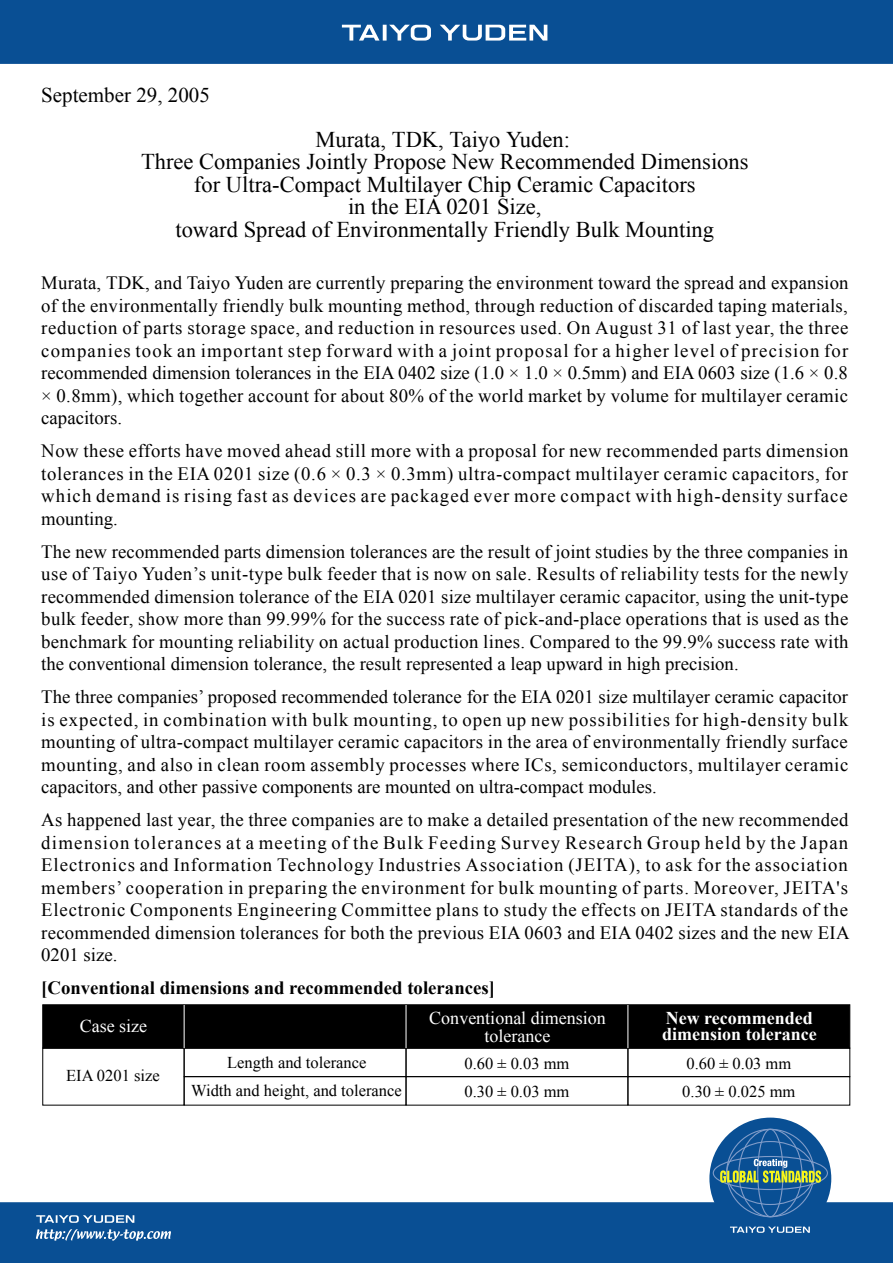
<style>
.page{position:relative;width:893px;height:1263px;background:#fff}
.page>*{position:absolute;margin:0;border:0;box-sizing:border-box;transform-origin:0 0}
.t1{font:22.5px/22.5px "Times New Roman";color:#000;text-align:center}
.t2{font:21px "Times New Roman";color:#000}
.t3{font:18.75px/22.5px "Times New Roman";color:#000;text-align:justify}
.t4{font:700 18.75px "Times New Roman";color:#000}
.t5{font:18px/17.9px "Times New Roman";color:#fff;text-align:center}
.t6{font:700 18px/16.5px "Times New Roman";color:#fff}
.t7{font:16.5px/28.5px "Times New Roman";color:#000}
</style>
<div class="page">
<div style="left:42px;top:1048px;width:142px;height:57px;border:1px solid #000"></div>
<div style="left:184px;top:1048px;width:222px;height:29px;border:1px solid #000"></div>
<div style="left:184px;top:1076px;width:222px;height:29px;border:1px solid #000"></div>
<div style="left:406px;top:1048px;width:222px;height:29px;border:1px solid #000"></div>
<div style="left:406px;top:1076px;width:222px;height:29px;border:1px solid #000"></div>
<div style="left:627px;top:1048px;width:223px;height:29px;border:1px solid #000"></div>
<div style="left:43px;top:1005px;width:141px;height:43px;background:#000"></div>
<div style="left:42px;top:1004px;width:142px;height:44px;border:1px solid #000"></div>
<div style="left:184px;top:1005px;width:222px;height:43px;background:#000"></div>
<div style="left:184px;top:1004px;width:222px;height:44px;border:1px solid #000"></div>
<div style="left:406px;top:1005px;width:222px;height:43px;background:#000"></div>
<div style="left:406px;top:1004px;width:222px;height:44px;border:1px solid #000"></div>
<div style="left:628px;top:1005px;width:222px;height:43px;background:#000"></div>
<div style="left:627px;top:1004px;width:223px;height:44px;border:1px solid #000"></div>
<div style="left:627px;top:1076px;width:223px;height:29px;border:1px solid #000"></div>
<svg style="left:183px;top:1004px;width:2px;height:45px"></svg>
<svg style="left:405px;top:1004px;width:2px;height:45px"></svg>
<svg style="left:627px;top:1004px;width:2px;height:45px"></svg>
<div style="left:0;top:1202px;width:893px;height:61px;background:#094f94"></div>
<svg style="left:709px;top:1117px;width:122px;height:116px"></svg>
<div style="left:0;top:0;width:893px;height:64px;background:#094f94"></div>
<svg style="left:342px;top:25px;width:37px;height:16px"></svg>
<svg style="left:383px;top:25px;width:4px;height:16px"></svg>
<svg style="left:389px;top:25px;width:42px;height:16px"></svg>
<svg style="left:440px;top:25px;width:107px;height:16px"></svg>
<svg style="left:36px;top:1215px;width:98px;height:8px"></svg>
<svg style="left:36px;top:1229px;width:135px;height:12px"></svg>
<p class="t2" style="left:41px;top:82px;width:170px">September 29, 2005</p>
<p class="t1" style="left:141px;top:128px;width:609px">Murata, TDK, Taiyo Yuden:<br>Three Companies Jointly Propose New Recommended Dimensions for Ultra-Compact Multilayer Chip Ceramic Capacitors<br>in the EIA 0201 Size,<br>toward Spread of Environmentally Friendly Bulk Mounting</p>
<p class="t3" style="left:41px;top:271px;width:809px">Murata, TDK, and Taiyo Yuden are currently preparing the environment toward the spread and expansion of the environmentally friendly bulk mounting method, through reduction of discarded taping materials, reduction of parts storage space, and reduction in resources used. On August 31 of last year, the three companies took an important step forward with a joint proposal for a higher level of precision for recommended dimension tolerances in the EIA 0402 size (1.0 × 1.0 × 0.5mm) and EIA 0603 size (1.6 × 0.8 × 0.8mm), which together account for about 80% of the world market by volume for multilayer ceramic capacitors.</p>
<p class="t3" style="left:41px;top:439px;width:809px">Now these efforts have moved ahead still more with a proposal for new recommended parts dimension tolerances in the EIA 0201 size (0.6 × 0.3 × 0.3mm) ultra-compact multilayer ceramic capacitors, for which demand is rising fast as devices are packaged ever more compact with high-density surface mounting.</p>
<p class="t3" style="left:41px;top:540px;width:809px">The new recommended parts dimension tolerances are the result of joint studies by the three companies in use of Taiyo Yuden’s unit-type bulk feeder that is now on sale. Results of reliability tests for the newly recommended dimension tolerance of the EIA 0201 size multilayer ceramic capacitor, using the unit-type bulk feeder, show more than 99.99% for the success rate of pick-and-place operations that is used as the benchmark for mounting reliability on actual production lines. Compared to the 99.9% success rate with the conventional dimension tolerance, the result represented a leap upward in high precision.</p>
<p class="t3" style="left:41px;top:685px;width:809px">The three companies’ proposed recommended tolerance for the EIA 0201 size multilayer ceramic capacitor is expected, in combination with bulk mounting, to open up new possibilities for high-density bulk mounting of ultra-compact multilayer ceramic capacitors in the area of environmentally friendly surface mounting, and also in clean room assembly processes where ICs, semiconductors, multilayer ceramic capacitors, and other passive components are mounted on ultra-compact modules.</p>
<p class="t3" style="left:41px;top:808px;width:810px">As happened last year, the three companies are to make a detailed presentation of the new recommended dimension tolerances at a meeting of the Bulk Feeding Survey Research Group held by the Japan Electronics and Information Technology Industries Association (JEITA), to ask for the association members’ cooperation in preparing the environment for bulk mounting of parts. Moreover, JEITA's Electronic Components Engineering Committee plans to study the effects on JEITA standards of the recommended dimension tolerances for both the previous EIA 0603 and EIA 0402 sizes and the new EIA 0201 size.</p>
<p class="t4" style="left:41px;top:977px;width:455px">[Conventional dimensions and recommended tolerances]</p>
<p class="t5" style="left:80px;top:1017px;width:69px">Case size</p>
<p class="t5" style="left:429px;top:1008px;width:178px">Conventional dimension tolerance</p>
<p class="t6" style="left:662px;top:1009px;width:156px">New recommended dimension tolerance</p>
<p class="t7" style="left:66px;top:1060px;width:95px">EIA 0201 size</p>
<p class="t7" style="left:191px;top:1049px;width:212px;line-height:27.2px;text-align:center">Length and tolerance<br>Width and height, and tolerance</p>
<p class="t7" style="left:465px;top:1048px;width:106px">0.60 ± 0.03 mm<br>0.30 ± 0.03 mm</p>
<p class="t7" style="left:682px;top:1048px;width:115px">0.60 ± 0.03 mm<br>0.30 ± 0.025 mm</p>
</div>
